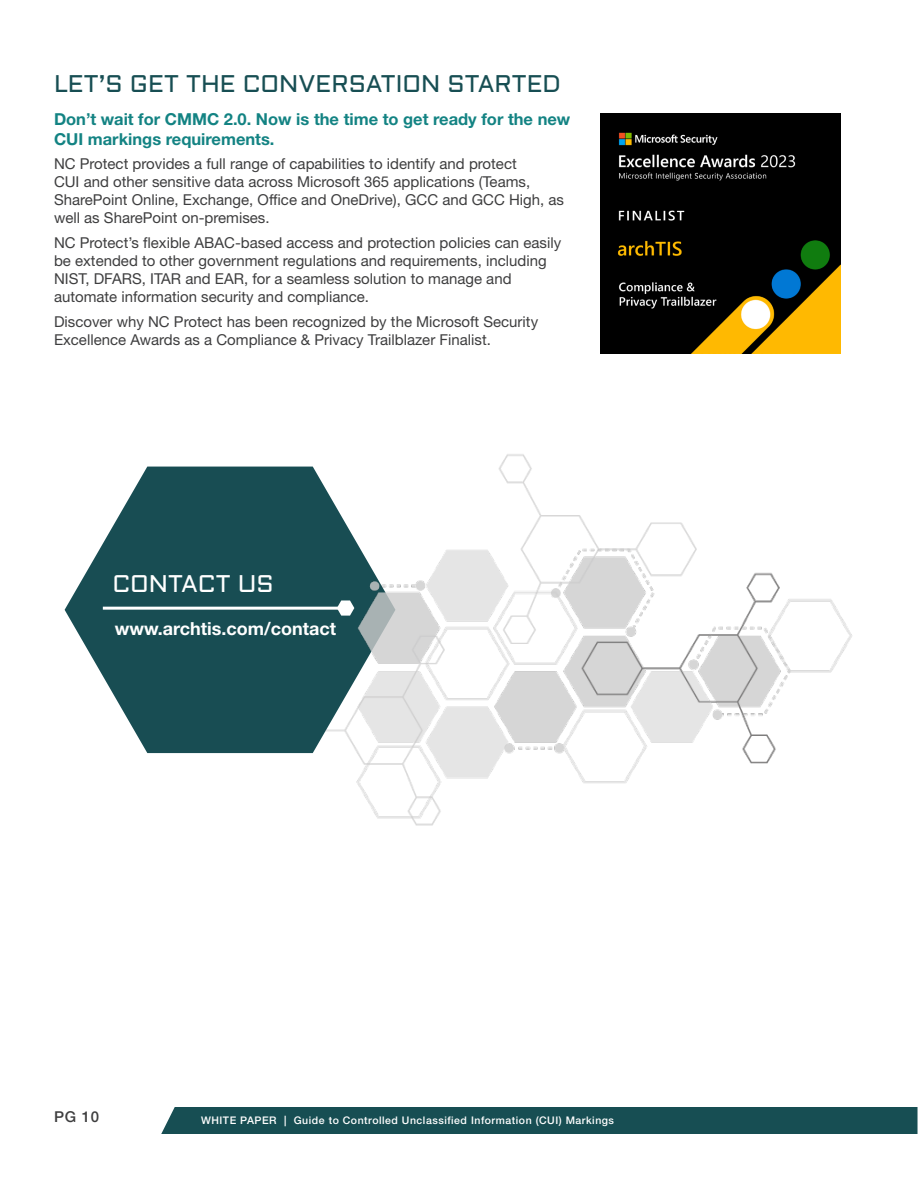
<style>
.page{position:relative;width:918px;height:1188px;background:#fff}
.page>*{position:absolute;margin:0;border:0;box-sizing:border-box;transform-origin:0 0}
.t1{font:24px "Aldrich";color:#174e53}
.t2{font:24px "Aldrich";color:#fff}
.t3{font:700 18px "Helvetica Neue LT Std";color:#fff}
.t4{font:700 16.5px/19.5px "Helvetica Neue LT Std";color:#138383}
.t5{font:15px/18px "Helvetica Neue LT Std";color:#3e3e3f}
.t6{font:500 15px "Helvetica Neue LT Std";color:#3e3e3f}
.t7{font:500 10.5px "Helvetica Neue LT Std";letter-spacing:.05em;color:#fff}
</style>
<div class="page">
<div style="left:161px;top:1107px;width:757px;height:27px;background:#174e53"></div>
<svg style="left:65px;top:467px;width:260px;height:286px;fill:#184d53"></svg>
<hr style="left:103px;top:607px;width:246px;height:3px;background:#fff">
<img style="left:600px;top:113px;width:240px;height:240px">
<img style="left:325px;top:454px;width:527px;height:372px">
<h1 class="t1" style="left:54px;top:67px;width:508px">LET’S GET THE CONVERSATION STARTED</h1>
<p class="t4" style="left:54px;top:109px;width:518px">Don’t wait for CMMC 2.0. Now is the time to get ready for the new<br>CUI markings requirements.</p>
<p class="t5" style="left:54px;top:155px;width:512px">NC Protect provides a full range of capabilities to identify and protect<br>CUI and other sensitive data across Microsoft 365 applications (Teams, SharePoint Online, Exchange, Office and OneDrive), GCC and GCC High, as well as SharePoint on-premises.</p>
<p class="t5" style="left:54px;top:233px;width:509px">NC Protect’s flexible ABAC-based access and protection policies can easily be extended to other government regulations and requirements, including NIST, DFARS, ITAR and EAR, for a seamless solution to manage and automate information security and compliance.</p>
<p class="t5" style="left:54px;top:312px;width:486px">Discover why NC Protect has been recognized by the Microsoft Security<br>Excellence Awards as a Compliance &amp; Privacy Trailblazer Finalist.</p>
<h1 class="t2" style="left:112px;top:567px;width:163px">CONTACT US</h1>
<p class="t3" style="left:115px;top:617px;width:223px">www.archtis.com/contact</p>
<p class="t6" style="left:54px;top:1107px;width:47px">PG 10</p>
<p class="t7" style="left:201px;top:1114px;width:415px">WHITE PAPER | Guide to Controlled Unclassified Information (CUI) Markings</p>
</div>
